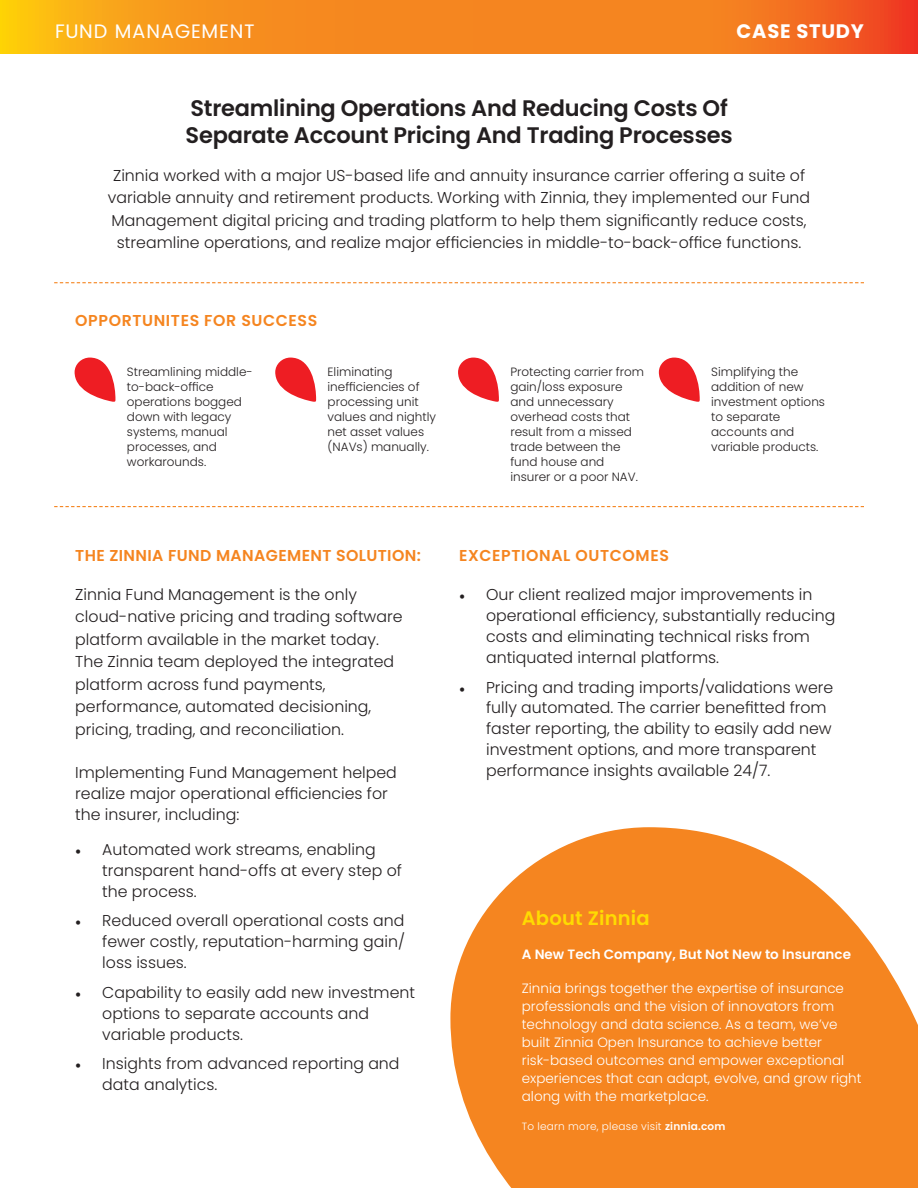
<style>
.page{position:relative;width:918px;height:1188px;background:#fff}
.page>*{position:absolute;margin:0;border:0;box-sizing:border-box;transform-origin:0 0}
.t1{font:600 22.5px/27px "Poppins";letter-spacing:-.01em;color:#231f20}
.t2{font:19.5px "Poppins";letter-spacing:.04em;color:#fff}
.t3{font:600 19.5px "Poppins";letter-spacing:.01em;color:#ffdb01}
.t4{font:700 19.5px "Poppins";letter-spacing:.04em;color:#fff}
.t5{font:300 15.75px/21px "Poppins";color:#231f20}
.t6{font:600 15.75px "Poppins";letter-spacing:.04em;color:#f58520}
.t7{font:300 13.5px/18px "Poppins";color:#fff}
.t8{font:600 13.5px "Poppins";color:#fff}
.t9{font:300 12px/15px "Poppins";color:#231f20}
.t10{font:300 10.5px "Poppins";letter-spacing:.02em;color:#fff}
.s1{font-family:"Minion Pro";font-weight:400}
.s2{font-weight:600}
</style>
<div class="page">
<svg style="left:0;top:0;width:918px;height:54px;background:#f5871d"></svg>
<svg style="left:450px;top:827px;width:468px;height:361px;fill:#f58520"></svg>
<svg style="left:75px;top:358px;width:41px;height:44px"></svg>
<svg style="left:275px;top:358px;width:41px;height:44px"></svg>
<svg style="left:458px;top:358px;width:41px;height:44px"></svg>
<svg style="left:659px;top:358px;width:41px;height:44px"></svg>
<svg style="left:54px;top:506px;width:810px;height:1px"></svg>
<svg style="left:54px;top:282px;width:810px;height:1px"></svg>
<p class="t2" style="left:55px;top:18px;width:201px">FUND MANAGEMENT</p>
<p class="t4" style="left:737px;top:20px;width:129px">CASE STUDY</p>
<h1 class="t1" style="left:186px;top:94px;width:549px">Streamlining Operations And Reducing Costs Of<br>Separate Account Pricing And Trading Processes</h1>
<p class="t5" style="left:108px;top:164px;width:704px;line-height:22.5px;text-align:center">Zinnia worked with a major US-based life and annuity insurance carrier offering a suite of variable annuity and retirement products. Working with Zinnia, they implemented our Fund Management digital pricing and trading platform to help them significantly reduce costs, streamline operations, and realize major efficiencies in middle-to-back-office functions.</p>
<p class="t6" style="left:75px;top:312px;width:244px">OPPORTUNITES FOR SUCCESS</p>
<p class="t9" style="left:127px;top:364px;width:127px">Streamlining middle&shy;to-back-office operations bogged down with legacy systems, manual processes, and workarounds.</p>
<p class="t9" style="left:328px;top:364px;width:110px">Eliminating inefficiencies of processing unit values and nightly net asset values (NAVs) manually.</p>
<p class="t9" style="left:510px;top:364px;width:135px">Protecting carrier from gain/loss exposure and unnecessary overhead costs that result from a missed trade between the fund house and insurer or a poor NAV.</p>
<p class="t9" style="left:711px;top:364px;width:115px">Simplifying the addition of new investment options to separate accounts and variable products.</p>
<p class="t6" style="left:75px;top:546px;width:347px">THE ZINNIA FUND MANAGEMENT SOLUTION:</p>
<p class="t6" style="left:459px;top:546px;width:211px">EXCEPTIONAL OUTCOMES</p>
<p class="t5" style="left:75px;top:583px;width:329px;line-height:22.5px">Zinnia Fund Management is the only cloud-native pricing and trading software platform available in the market today.<br>The Zinnia team deployed the integrated platform across fund payments, performance, automated decisioning, pricing, trading, and reconciliation.</p>
<p class="t5" style="left:75px;top:762px;width:323px">Implementing Fund Management helped realize major operational efficiencies for the insurer, including:</p>
<p class="t5" style="left:102px;top:839px;width:301px;text-indent:-27px"><span class="s1">•</span> Automated work streams, enabling transparent hand-offs at every step of the process.</p>
<p class="t5" style="left:102px;top:910px;width:304px;text-align:justify;text-indent:-27px"><span class="s1">•</span> Reduced overall operational costs and fewer costly, reputation-harming gain/ loss issues.</p>
<p class="t5" style="left:102px;top:982px;width:314px;text-indent:-27px"><span class="s1">•</span> Capability to easily add new investment options to separate accounts and variable products.</p>
<p class="t5" style="left:102px;top:1054px;width:299px;text-indent:-27px"><span class="s1">•</span> Insights from advanced reporting and data analytics.</p>
<p class="t5" style="left:486px;top:584px;width:351px;text-indent:-27px"><span class="s1">•</span> Our client realized major improvements in operational efficiency, substantially reducing costs and eliminating technical risks from antiquated internal platforms.</p>
<p class="t5" style="left:486px;top:677px;width:349px;text-indent:-27px"><span class="s1">•</span> Pricing and trading imports/validations were fully automated. The carrier benefitted from faster reporting, the ability to easily add new investment options, and more transparent performance insights available 24/7.</p>
<p class="t3" style="left:522px;top:906px;width:129px">About Zinnia</p>
<p class="t8" style="left:522px;top:946px;width:331px">A New Tech Company, But Not New to Insurance</p>
<p class="t7" style="left:522px;top:979px;width:341px">Zinnia brings together the expertise of insurance professionals and the vision of innovators from technology and data science. As a team, we’ve built Zinnia Open Insurance to achieve better risk-based outcomes and empower exceptional experiences that can adapt, evolve, and grow right along with the marketplace.</p>
<p class="t10" style="left:522px;top:1120px;width:205px">To learn more, please visit <span class="s2">zinnia.com</span></p>
</div>
